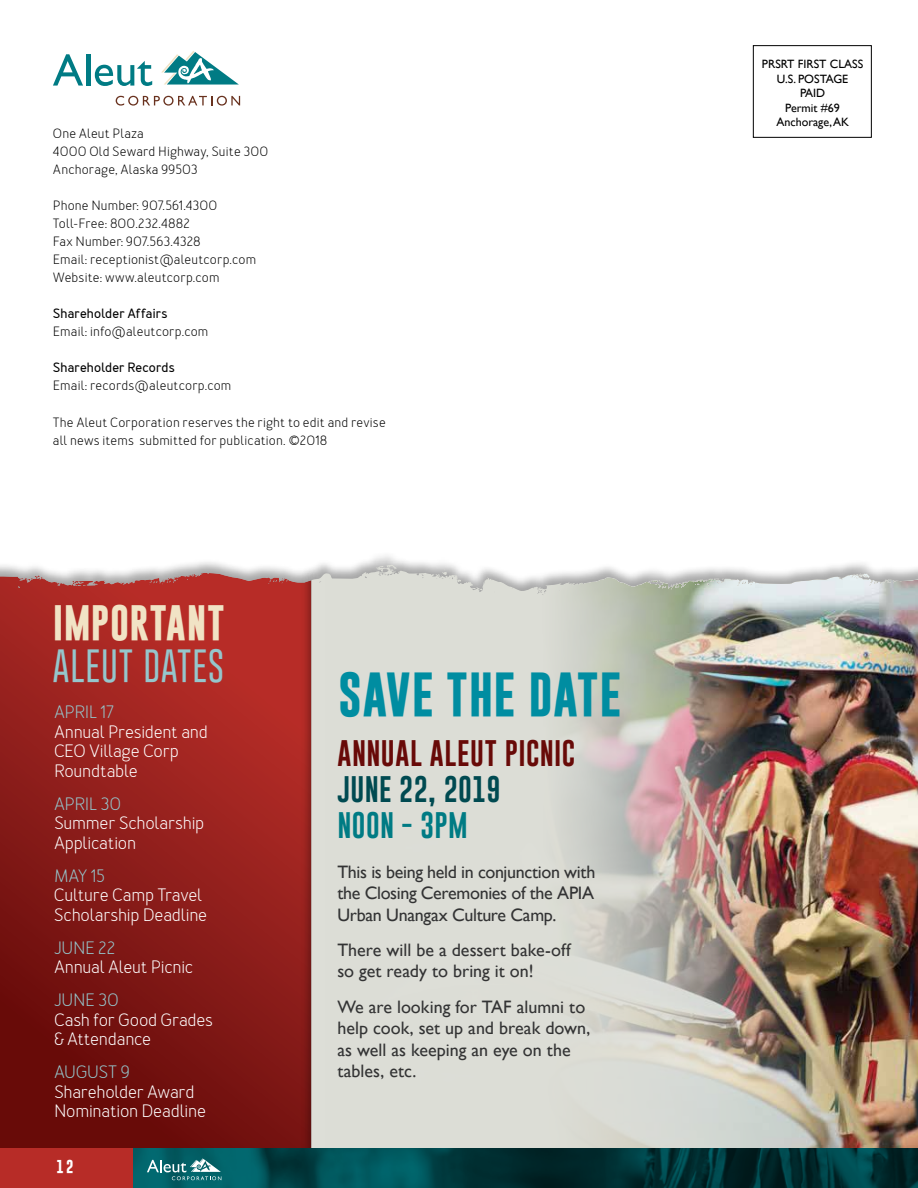
<style>
.page{position:relative;width:918px;height:1188px;background:#fff}
.page>*{position:absolute;margin:0;border:0;box-sizing:border-box;transform-origin:0 0}
.t1{font:700 45px "Gobold";letter-spacing:.02em;color:#008da1}
.t2{font:300 36px "Gobold";letter-spacing:.025em;color:#95c6cc}
.t3{font:700 36px "Gobold";letter-spacing:.015em;color:#f1e3c5}
.t4{font:27px "Gobold";letter-spacing:.02em;color:#680a08}
.t5{font:27px "Gobold";letter-spacing:.01em;color:#004a51}
.t6{font:27px "Gobold";letter-spacing:.015em;color:#007b84}
.t7{font:18px/21.6px "Gill Sans";color:#333334}
.t8{font:18px/19.5px "Merlo";letter-spacing:-.01em;color:#fff}
.t9{font:18px "Merlo";letter-spacing:-.02em;color:#95c6cc}
.t10{font:13.5px/18px "Merlo";letter-spacing:.01em;color:#000}
.t11{font:700 13.5px "Merlo";letter-spacing:.015em;color:#000}
.t12{font:700 13.5px "Gobold";color:#fff}
.t13{font:12px/14.4px "Gill Sans";color:#000;text-align:center}
</style>
<div class="page">
<svg style="left:53px;top:54px;width:30px;height:32px"></svg>
<hr style="left:86px;top:54px;width:4px;height:32px;background:#007b84">
<svg style="left:95px;top:61px;width:57px;height:25px"></svg>
<svg style="left:116px;top:96px;width:124px;height:10px"></svg>
<svg style="left:161px;top:51px;width:78px;height:34px"></svg>
<div style="left:753px;top:45px;width:119px;height:93px;border:1px solid #000"></div>
<div style="left:0;top:559px;width:317px;height:629px;background:#000;opacity:.35"></div>
<svg style="left:169px;top:573px;width:34px;height:7px"></svg>
<div style="left:301px;top:551px;width:617px;height:637px;background:#000;opacity:.35"></div>
<svg style="left:312px;top:565px;width:606px;height:584px;background:#dfe0da"></svg>
<img style="left:325px;top:567px;width:593px;height:582px">
<img style="left:133px;top:1149px;width:785px;height:39px">
<div style="left:0;top:1149px;width:133px;height:39px;background:#b72c27"></div>
<svg style="left:147px;top:1158px;width:74px;height:22px;background:#3e868b"></svg>
<p class="t10" style="left:53px;top:126px;width:217px">One Aleut Plaza<br>4000 Old Seward Highway, Suite 300<br>Anchorage, Alaska 99503</p>
<p class="t10" style="left:53px;top:198px;width:205px">Phone Number: 907.561.4300<br>Toll-Free: 800.232.4882<br>Fax Number: 907.563.4328<br>Email: receptionist@aleutcorp.com<br>Website: www.aleutcorp.com</p>
<p class="t11" style="left:53px;top:308px;width:116px">Shareholder Affairs</p>
<p class="t10" style="left:53px;top:324px;width:157px">Email: info@aleutcorp.com</p>
<p class="t11" style="left:53px;top:362px;width:123px">Shareholder Records</p>
<p class="t10" style="left:53px;top:378px;width:180px">Email: records@aleutcorp.com</p>
<p class="t10" style="left:53px;top:415px;width:334px">The Aleut Corporation reserves the right to edit and revise all news items submitted for publication. ©2018</p>
<h2 class="t3" style="left:53px;top:604px;width:173px">IMPORTANT</h2>
<h2 class="t2" style="left:53px;top:650px;width:173px">ALEUT DATES</h2>
<h3 class="t9" style="left:54px;top:704px;width:61px">APRIL 17</h3>
<h3 class="t8" style="left:54px;top:724px;width:155px">Annual President and<br>CEO Village Corp<br>Roundtable</h3>
<h3 class="t9" style="left:54px;top:796px;width:69px">APRIL 30</h3>
<h3 class="t8" style="left:54px;top:815px;width:152px">Summer Scholarship<br>Application</h3>
<h3 class="t9" style="left:54px;top:868px;width:53px">MAY 15</h3>
<h3 class="t8" style="left:54px;top:887px;width:155px">Culture Camp Travel<br>Scholarship Deadline</h3>
<h3 class="t9" style="left:54px;top:940px;width:63px">JUNE 22</h3>
<h3 class="t8" style="left:54px;top:959px;width:141px">Annual Aleut Picnic</h3>
<h3 class="t9" style="left:54px;top:992px;width:66px">JUNE 30</h3>
<h3 class="t8" style="left:54px;top:1012px;width:161px">Cash for Good Grades &amp; Attendance</h3>
<h3 class="t9" style="left:54px;top:1064px;width:77px">AUGUST 9</h3>
<h3 class="t8" style="left:54px;top:1084px;width:154px">Shareholder Award<br>Nomination Deadline</h3>
<p class="t12" style="left:57px;top:1160px;width:18px">12</p>
<h1 class="t1" style="left:338px;top:671px;width:285px">SAVE THE DATE</h1>
<h3 class="t4" style="left:337px;top:739px;width:239px">ANNUAL ALEUT PICNIC</h3>
<h3 class="t5" style="left:337px;top:775px;width:165px">JUNE 22, 2019</h3>
<h3 class="t6" style="left:337px;top:811px;width:132px">NOON - 3PM</h3>
<h3 class="t7" style="left:337px;top:863px;width:260px;text-align:justify">This is being held in conjunction with the Closing Ceremonies of the APIA Urban Unangax Culture Camp.</h3>
<h3 class="t7" style="left:337px;top:941px;width:235px">There will be a dessert bake-off so get ready to bring it on!</h3>
<h3 class="t7" style="left:337px;top:998px;width:255px">We are looking for TAF alumni to help cook, set up and break down, as well as keeping an eye on the tables, etc.</h3>
<p class="t13" style="left:762px;top:58px;width:103px">PRSRT FIRST CLASS<br>U.S. POSTAGE<br>PAID<br>Permit #69<br>Anchorage, AK</p>
</div>
